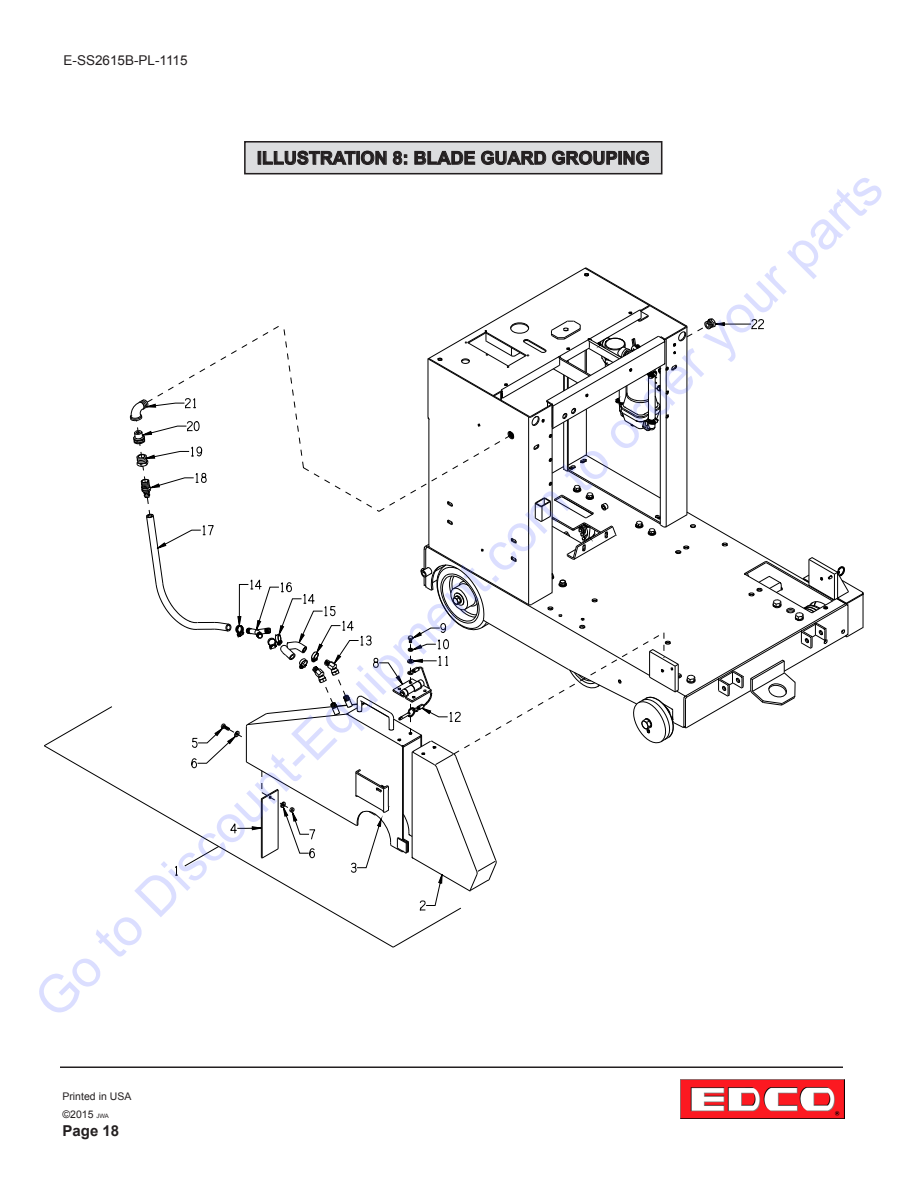
<style>
.page{position:relative;width:918px;height:1188px;background:#fff}
.page>*{position:absolute;margin:0;border:0;box-sizing:border-box;transform-origin:0 0}
.t1{font:52.5px "Arial";color:rgb(64 84 255/.19)}
.t2{font:700 18px "Arial";color:#231f20}
.t3{font:700 15px "Arial";color:#231f20}
.t4{font:13.5px "Arial";color:#231f20}
.t5{font:10.5px/18px "Arial";color:#231f20}
.s1{font-size:6px}
</style>
<div class="page">
<hr style="left:60px;top:1066px;width:783px;height:2px;background:#231f20">
<img style="left:681px;top:1080px;width:164px;height:39px">
<div style="left:245px;top:142px;width:417px;height:32px;background:#dcdddf"></div>
<svg style="left:258px;top:150px;width:129px;height:15px"></svg>
<svg style="left:393px;top:151px;width:14px;height:14px"></svg>
<svg style="left:414px;top:151px;width:61px;height:14px"></svg>
<svg style="left:481px;top:150px;width:65px;height:15px"></svg>
<svg style="left:552px;top:150px;width:97px;height:15px"></svg>
<div style="left:244px;top:141px;width:418px;height:33px;border:2px solid #231f20"></div>
<svg style="left:44px;top:706px;width:68px;height:39px"></svg>
<svg style="left:129px;top:267px;width:735px;height:681px"></svg>
<p class="t4" style="left:64px;top:51px;width:126px">E-SS2615B-PL-1115</p>
<p class="t2" style="left:257px;top:146px;width:394px">ILLUSTRATION 8: BLADE GUARD GROUPING</p>
<p class="t1" style="left:18px;top:983px;width:1175px;rotate:-45deg">Go to Discount-Equipment.com to order your parts</p>
<p class="t5" style="left:62px;top:1088px;width:70px">Printed in USA ©2015 <span class="s1">JWA</span></p>
<p class="t3" style="left:62px;top:1121px;width:58px">Page 18</p>
</div>
